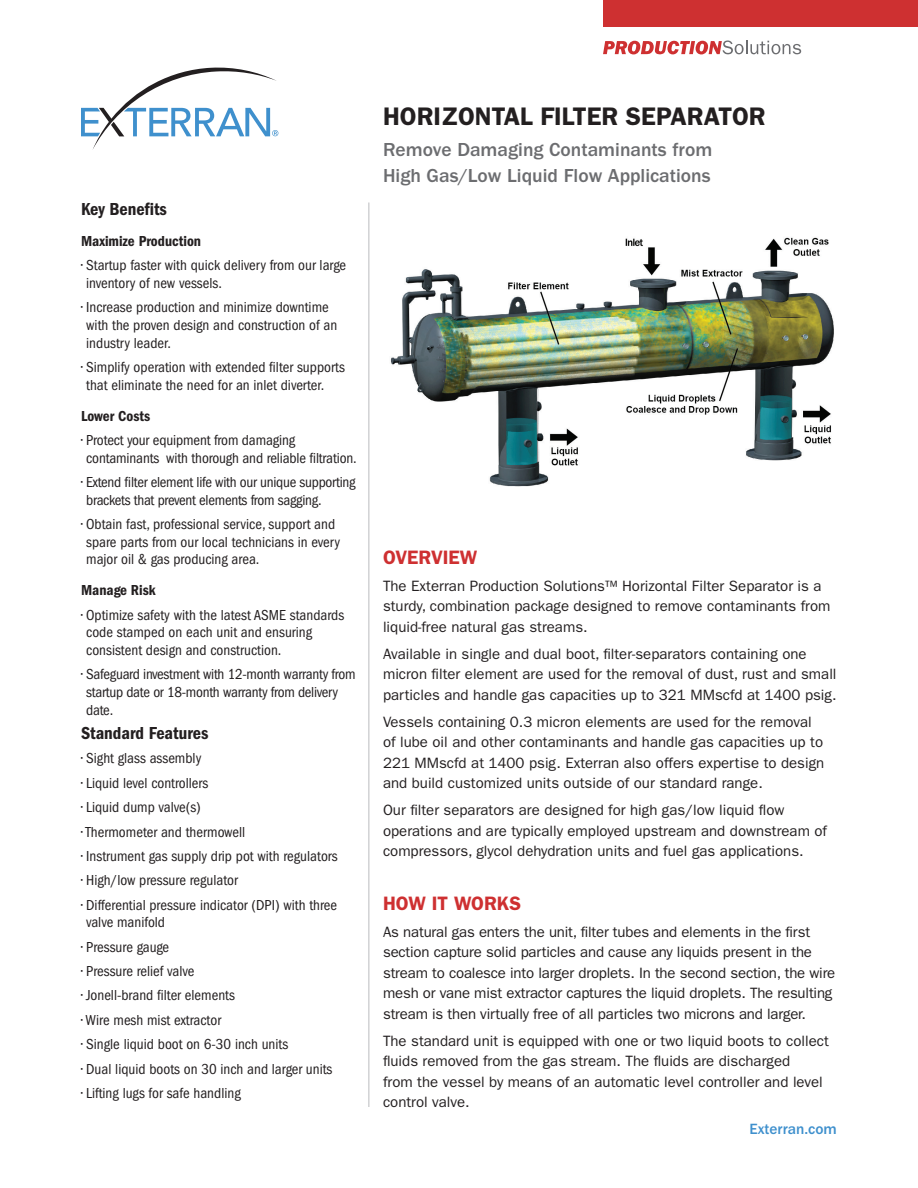
<style>
.page{position:relative;width:918px;height:1188px;background:#fff}
.page>*{position:absolute;margin:0;border:0;box-sizing:border-box;transform-origin:0 0}
.t1{font:600 25.5px "ITC Franklin Gothic Std";color:#231f20}
.t2{font:500 19.5px/26.2px "ITC Franklin Gothic Std";color:#6c6d70}
.t3{font:600 19.5px "ITC Franklin Gothic Std";color:#ce3031}
.t4{font:18px "ITC Franklin Gothic Std Dm Cd";color:#231f20}
.t5{font:500 15.3px "ITC Franklin Gothic Std";color:#3f90cd}
.t6{font:15px/20.4px "ITC Franklin Gothic Std";color:#231f20}
.t7{font:condensed 15px/17.7px "ITC Franklin Gothic Std";color:#231f20}
.t8{font:condensed 15px/17.7px "ITC Franklin Gothic Std";letter-spacing:-.02em;color:#231f20}
.t9{font:15px "ITC Franklin Gothic Std Dm Cd";color:#231f20}
</style>
<div class="page">
<div style="left:603px;top:0;width:315px;height:27px;background:#ce3031"></div>
<svg style="left:81px;top:68px;width:197px;height:82px"></svg>
<svg style="left:603px;top:40px;width:198px;height:14px"></svg>
<hr style="left:368px;top:202px;width:2px;height:905px;background:#d1d2d4">
<img style="left:390px;top:237px;width:444px;height:250px">
<p class="t4" style="left:81px;top:199px;width:88px">Key Benefits</p>
<p class="t9" style="left:81px;top:232px;width:122px">Maximize Production</p>
<p class="t7" style="left:86px;top:257px;width:261px;text-indent:-5px">• Startup faster with quick delivery from our large inventory of new vessels.</p>
<p class="t7" style="left:86px;top:299px;width:253px;text-indent:-5px">• Increase production and minimize downtime with the proven design and construction of an industry leader.</p>
<p class="t7" style="left:86px;top:358px;width:260px;text-indent:-5px">• Simplify operation with extended filter supports that eliminate the need for an inlet diverter.</p>
<p class="t9" style="left:81px;top:407px;width:71px">Lower Costs</p>
<p class="t7" style="left:86px;top:431px;width:272px;text-indent:-5px">• Protect your equipment from damaging contaminants with thorough and reliable filtration.</p>
<p class="t8" style="left:86px;top:473px;width:271px;text-indent:-5px">• Extend filter element life with our unique supporting brackets that prevent elements from sagging.</p>
<p class="t7" style="left:86px;top:515px;width:255px;text-indent:-5px">• Obtain fast, professional service, support and spare parts from our local technicians in every major oil &amp; gas producing area.</p>
<p class="t9" style="left:81px;top:582px;width:76px">Manage Risk</p>
<p class="t7" style="left:86px;top:606px;width:260px;text-indent:-5px">• Optimize safety with the latest ASME standards code stamped on each unit and ensuring consistent design and construction.</p>
<p class="t8" style="left:86px;top:666px;width:271px;text-indent:-5px">• Safeguard investment with 12-month warranty from startup date or 18-month warranty from delivery date.</p>
<p class="t4" style="left:81px;top:723px;width:129px">Standard Features</p>
<p class="t7" style="left:81px;top:750px;width:122px">• Sight glass assembly</p>
<p class="t7" style="left:81px;top:774px;width:129px">• Liquid level controllers</p>
<p class="t7" style="left:81px;top:799px;width:121px">• Liquid dump valve(s)</p>
<p class="t7" style="left:81px;top:823px;width:166px">• Thermometer and thermowell</p>
<p class="t7" style="left:81px;top:847px;width:258px">• Instrument gas supply drip pot with regulators</p>
<p class="t7" style="left:81px;top:872px;width:159px">• High/low pressure regulator</p>
<p class="t7" style="left:86px;top:896px;width:252px;text-indent:-5px">• Differential pressure indicator (DPI) with three valve manifold</p>
<p class="t7" style="left:81px;top:938px;width:90px">• Pressure gauge</p>
<p class="t7" style="left:81px;top:962px;width:115px">• Pressure relief valve</p>
<p class="t7" style="left:81px;top:987px;width:155px">• Jonell-brand filter elements</p>
<p class="t7" style="left:81px;top:1011px;width:142px">• Wire mesh mist extractor</p>
<p class="t7" style="left:81px;top:1036px;width:209px">• Single liquid boot on 6-30 inch units</p>
<p class="t7" style="left:81px;top:1060px;width:253px">• Dual liquid boots on 30 inch and larger units</p>
<p class="t7" style="left:81px;top:1084px;width:161px">• Lifting lugs for safe handling</p>
<h1 class="t1" style="left:383px;top:102px;width:384px">HORIZONTAL FILTER SEPARATOR</h1>
<h2 class="t2" style="left:383px;top:136px;width:331px">Remove Damaging Contaminants from<br>High Gas/Low Liquid Flow Applications</h2>
<h2 class="t3" style="left:383px;top:546px;width:96px">OVERVIEW</h2>
<p class="t6" style="left:383px;top:576px;width:449px">The Exterran Production Solutions™ Horizontal Filter Separator is a sturdy, combination package designed to remove contaminants from liquid-free natural gas streams.</p>
<p class="t6" style="left:383px;top:644px;width:455px">Available in single and dual boot, filter-separators containing one micron filter element are used for the removal of dust, rust and small particles and handle gas capacities up to 321 MMscfd at 1400 psig.</p>
<p class="t6" style="left:383px;top:712px;width:443px">Vessels containing 0.3 micron elements are used for the removal of lube oil and other contaminants and handle gas capacities up to 221 MMscfd at 1400 psig. Exterran also offers expertise to design and build customized units outside of our standard range.</p>
<p class="t6" style="left:383px;top:800px;width:446px">Our filter separators are designed for high gas/low liquid flow operations and are typically employed upstream and downstream of compressors, glycol dehydration units and fuel gas applications.</p>
<h2 class="t3" style="left:383px;top:892px;width:140px">HOW IT WORKS</h2>
<p class="t6" style="left:383px;top:922px;width:454px">As natural gas enters the unit, filter tubes and elements in the first section capture solid particles and cause any liquids present in the stream to coalesce into larger droplets. In the second section, the wire mesh or vane mist extractor captures the liquid droplets. The resulting stream is then virtually free of all particles two microns and larger.</p>
<p class="t6" style="left:383px;top:1031px;width:447px">The standard unit is equipped with one or two liquid boots to collect fluids removed from the gas stream. The fluids are discharged<br>from the vessel by means of an automatic level controller and level control valve.</p>
<p class="t5" style="left:749px;top:1120px;width:89px">Exterran.com</p>
</div>
